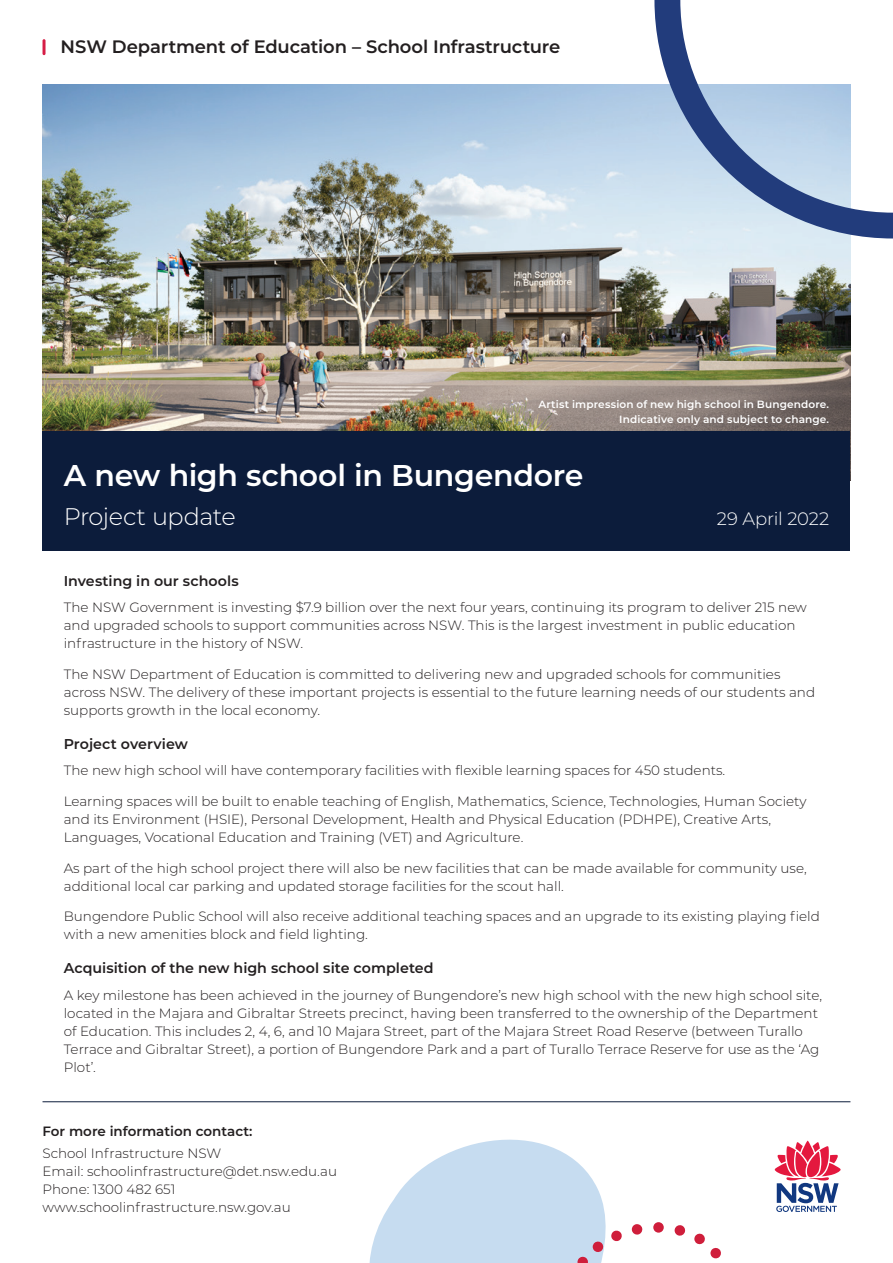
<style>
.page{position:relative;width:893px;height:1263px;background:#fff}
.page>*{position:absolute;margin:0;border:0;box-sizing:border-box;transform-origin:0 0}
.t1{font:600 30px "Montserrat";letter-spacing:-.01em;color:#fff}
.t2{font:300 24px "Montserrat";letter-spacing:-.02em;color:#fff}
.t3{font:600 18px "Montserrat";letter-spacing:-.005em;color:#231f20}
.t4{font:300 18px "Montserrat";letter-spacing:-.015em;color:#fff}
.t5{font:600 14.25px "Montserrat";color:#231f20}
.t6{font:300 13.5px/18px "Montserrat";color:#231f20}
.t7{font:600 13.5px "Montserrat";color:#231f20}
.t8{font:600 10.5px/15px "Montserrat";letter-spacing:.015em;color:#fff;text-align:right}
</style>
<div class="page">
<svg style="left:369px;top:1139px;width:237px;height:124px;fill:#c6dcf0"></svg>
<svg style="left:632px;top:1224px;width:11px;height:11px"></svg>
<svg style="left:675px;top:1225px;width:11px;height:11px"></svg>
<svg style="left:611px;top:1230px;width:11px;height:12px"></svg>
<svg style="left:577px;top:1241px;width:27px;height:22px"></svg>
<svg style="left:694px;top:1233px;width:27px;height:26px"></svg>
<div style="left:653px;top:1222px;width:11px;height:11px;background:#cf1e3b;border-radius:50%"></div>
<hr style="left:43px;top:39px;width:3px;height:16px;background:#d61d46;border-radius:2px">
<hr style="left:43px;top:1101px;width:807px;height:1px;background:#0c1c3b">
<svg style="left:774px;top:1140px;width:67px;height:72px"></svg>
<img style="left:43px;top:84px;width:807px;height:347px">
<div style="left:43px;top:431px;width:807px;height:119px;background:#0c1c3b"></div>
<svg style="left:654px;top:0;width:239px;height:238px"></svg>
<h3 class="t3" style="left:61px;top:34px;width:501px">NSW Department of Education – School Infrastructure</h3>
<p class="t8" style="left:538px;top:396px;width:292px">Artist impression of new high school in Bungendore.<br>Indicative only and subject to change.</p>
<h1 class="t1" style="left:64px;top:454px;width:521px">A new high school in Bungendore</h1>
<h2 class="t2" style="left:64px;top:501px;width:173px">Project update</h2>
<h3 class="t4" style="left:717px;top:507px;width:114px">29 April 2022</h3>
<p class="t5" style="left:64px;top:570px;width:176px">Investing in our schools</p>
<p class="t6" style="left:64px;top:598px;width:745px">The NSW Government is investing $7.9 billion over the next four years, continuing its program to deliver 215 new and upgraded schools to support communities across NSW. This is the largest investment in public education infrastructure in the history of NSW.</p>
<p class="t6" style="left:64px;top:665px;width:753px">The NSW Department of Education is committed to delivering new and upgraded schools for communities across NSW. The delivery of these important projects is essential to the future learning needs of our students and supports growth in the local economy.</p>
<p class="t5" style="left:64px;top:733px;width:126px">Project overview</p>
<p class="t6" style="left:64px;top:761px;width:663px">The new high school will have contemporary facilities with flexible learning spaces for 450 students.</p>
<p class="t6" style="left:64px;top:792px;width:744px">Learning spaces will be built to enable teaching of English, Mathematics, Science, Technologies, Human Society and its Environment (HSIE), Personal Development, Health and Physical Education (PDHPE), Creative Arts,<br>Languages, Vocational Education and Training (VET) and Agriculture.</p>
<p class="t6" style="left:64px;top:858px;width:744px">As part of the high school project there will also be new facilities that can be made available for community use, additional local car parking and updated storage facilities for the scout hall.</p>
<p class="t6" style="left:64px;top:907px;width:758px">Bungendore Public School will also receive additional teaching spaces and an upgrade to its existing playing field with a new amenities block and field lighting.</p>
<p class="t5" style="left:64px;top:958px;width:371px">Acquisition of the new high school site completed</p>
<p class="t6" style="left:64px;top:985px;width:760px">A key milestone has been achieved in the journey of Bungendore’s new high school with the new high school site, located in the Majara and Gibraltar Streets precinct, having been transferred to the ownership of the Department of Education. This includes 2, 4, 6, and 10 Majara Street, part of the Majara Street Road Reserve (between Turallo Terrace and Gibraltar Street), a portion of Bungendore Park and a part of Turallo Terrace Reserve for use as the ‘Ag Plot’.</p>
<p class="t7" style="left:43px;top:1121px;width:211px">For more information contact:</p>
<p class="t6" style="left:43px;top:1144px;width:296px">School Infrastructure NSW<br>Email: schoolinfrastructure@det.nsw.edu.au Phone: 1300 482 651 www.schoolinfrastructure.nsw.gov.au</p>
</div>
